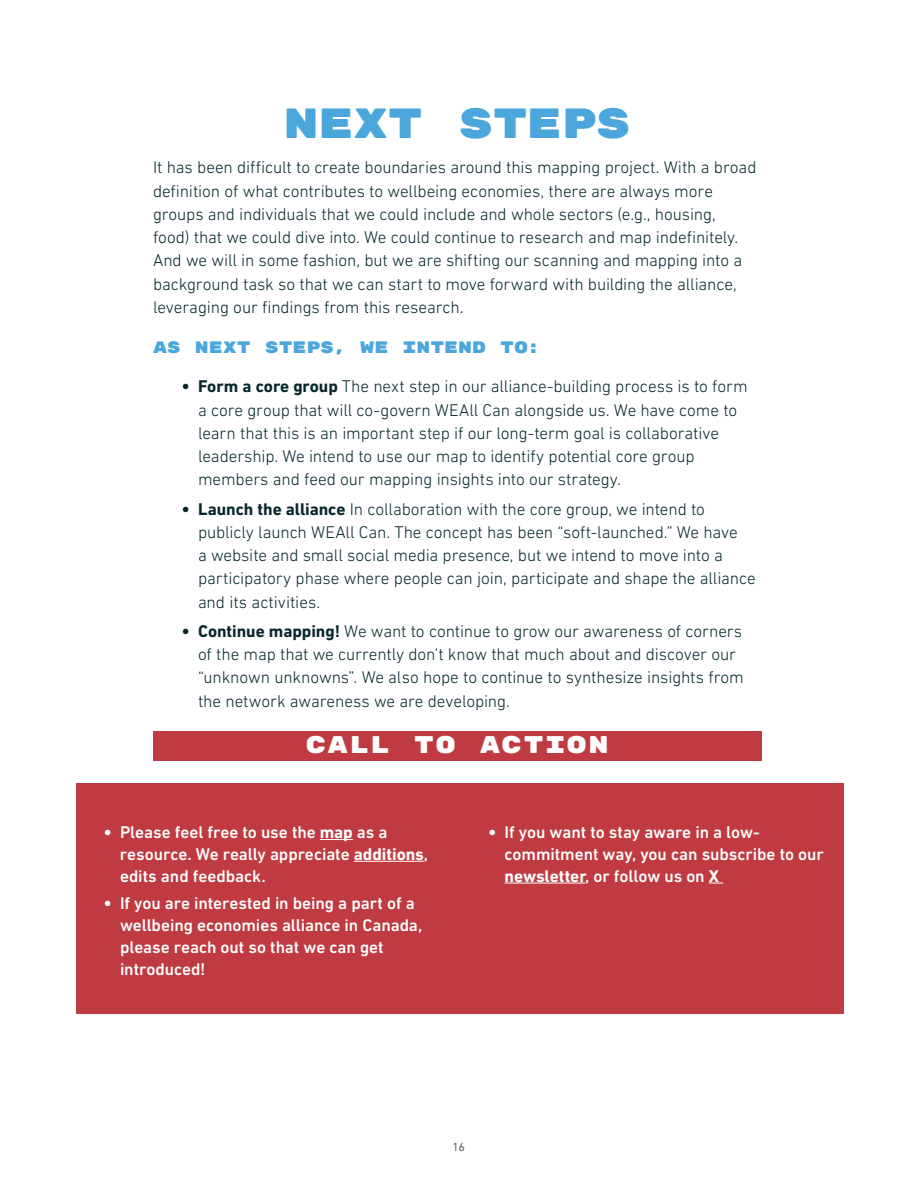
<style>
.page{position:relative;width:918px;height:1188px;background:#fff}
.page>*{position:absolute;margin:0;border:0;box-sizing:border-box;transform-origin:0 0}
.t1{font:42px "Rubik Mono One";letter-spacing:-.025em;color:#4ba6db}
.t2{font:24px "Rubik Mono One";letter-spacing:.055em;color:#fff}
.t3{font:300 17.25px/23.2px "DIN Next LT Pro";letter-spacing:-.005em;color:#07272d}
.t4{font:500 17.25px/21.8px "DIN Next LT Pro";letter-spacing:-.005em;color:#fff}
.t5{font:16.5px "Rubik Mono One";letter-spacing:-.005em;color:#4ba6db}
.t6{font:12px "DIN Next LT Pro";color:#626466}
.s1{font-weight:700;font-size:18px}
.s2{font-weight:700}
</style>
<div class="page">
<div style="left:153px;top:731px;width:609px;height:30px;background:#c03b41"></div>
<div style="left:76px;top:783px;width:768px;height:231px;background:#c03b41"></div>
<hr style="left:320px;top:839px;width:33px;height:1px;background:#fff">
<hr style="left:354px;top:861px;width:70px;height:1px;background:#fff">
<hr style="left:505px;top:883px;width:80px;height:1px;background:#fff">
<svg style="left:709px;top:883px;width:14px;height:1px"></svg>
<h1 class="t1" style="left:283px;top:109px;width:349px">NEXT STEPS</h1>
<p class="t3" style="left:153px;top:157px;width:605px">It has been difficult to create boundaries around this mapping project. With a broad definition of what contributes to wellbeing economies, there are always more groups and individuals that we could include and whole sectors (e.g., housing, food) that we could dive into. We could continue to research and map indefinitely.<br>And we will in some fashion, but we are shifting our scanning and mapping into a background task so that we can start to move forward with building the alliance, leveraging our findings from this research.</p>
<p class="t5" style="left:153px;top:341px;width:389px">AS NEXT STEPS, WE INTEND TO:</p>
<p class="t3" style="left:198px;top:376px;width:551px;text-indent:-16px"><span class="s1">•</span> <span class="s2">Form a core group</span> The next step in our alliance-building process is to form a core group that will co-govern WEAll Can alongside us. We have come to learn that this is an important step if our long-term goal is collaborative leadership. We intend to use our map to identify potential core group members and feed our mapping insights into our strategy.</p>
<p class="t3" style="left:198px;top:498px;width:559px;text-indent:-16px"><span class="s1">•</span> <span class="s2">Launch the alliance</span> In collaboration with the core group, we intend to publicly launch WEAll Can. The concept has been “soft-launched.” We have<br>a website and small social media presence, but we intend to move into a participatory phase where people can join, participate and shape the alliance and its activities.</p>
<p class="t3" style="left:198px;top:621px;width:547px;text-indent:-16px"><span class="s1">•</span> <span class="s2">Continue mapping!</span> We want to continue to grow our awareness of corners of the map that we currently don’t know that much about and discover our “unknown unknowns”. We also hope to continue to synthesize insights from the network awareness we are developing.</p>
<h2 class="t2" style="left:306px;top:737px;width:305px">CALL TO ACTION</h2>
<p class="t4" style="left:120px;top:823px;width:310px;text-indent:-16px"><span class="s1">•</span> Please feel free to use the <span class="s2">map</span> as a resource. We really appreciate <span class="s2">additions</span>, edits and feedback.</p>
<p class="t4" style="left:120px;top:894px;width:304px;text-indent:-16px"><span class="s1">•</span> If you are interested in being a part of a wellbeing economies alliance in Canada, please reach out so that we can get introduced!</p>
<p class="t4" style="left:505px;top:823px;width:321px;text-indent:-16px"><span class="s1">•</span> If you want to stay aware in a low&shy;commitment way, you can subscribe to our <span class="s2">newsletter</span>, or follow us on <span class="s2">X</span></p>
<p class="t6" style="left:453px;top:1143px;width:14px">16</p>
</div>
